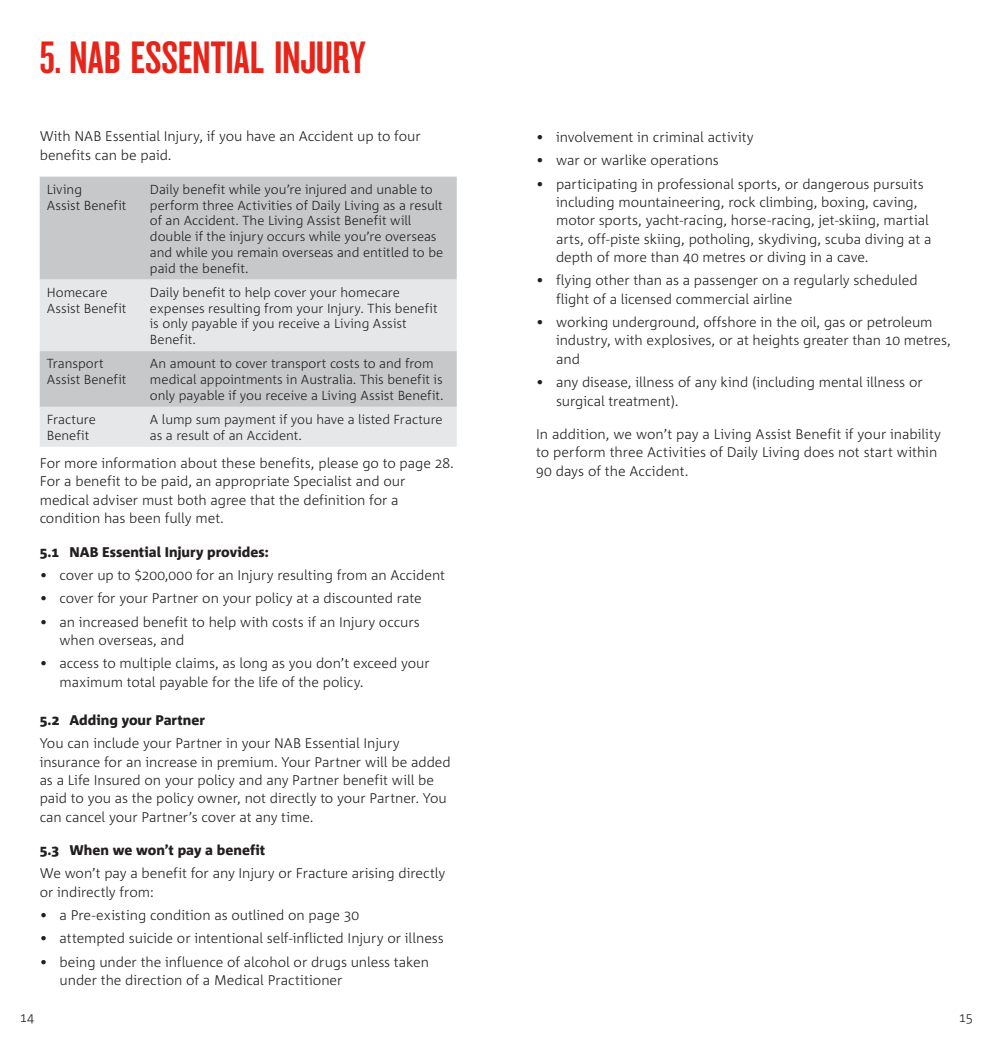
<style>
.page{position:relative;width:993px;height:1042px;background:#fff}
.page>*{position:absolute;margin:0;border:0;box-sizing:border-box;transform-origin:0 0}
.t1{font:42px "NAB Impact";color:#e72419}
.t2{font:300 14px/18.4px "Corpid";letter-spacing:-.005em;color:#231f20}
.t3{font:800 14px "Corpid";color:#231f20}
.t4{font:300 13.12px/15.8px "Corpid";letter-spacing:-.005em;color:#231f20}
</style>
<div class="page">
<div style="left:40px;top:177px;width:416px;height:103px;background:#c7c8ca"></div>
<svg style="left:40px;top:280px;width:416px;height:167px;background:#dbdcde"></svg>
<h1 class="t1" style="left:40px;top:40px;width:328px">5. NAB ESSENTIAL INJURY</h1>
<p class="t2" style="left:40px;top:127px;width:382px">With NAB Essential Injury, if you have an Accident up to four benefits can be paid.</p>
<p class="t4" style="left:47px;top:181px;width:81px">Living<br>Assist Benefit</p>
<p class="t4" style="left:150px;top:181px;width:295px">Daily benefit while you’re injured and unable to perform three Activities of Daily Living as a result of an Accident. The Living Assist Benefit will double if the injury occurs while you’re overseas and while you remain overseas and entitled to be paid the benefit.</p>
<p class="t4" style="left:47px;top:284px;width:81px">Homecare<br>Assist Benefit</p>
<p class="t4" style="left:150px;top:284px;width:289px">Daily benefit to help cover your homecare expenses resulting from your Injury. This benefit is only payable if you receive a Living Assist Benefit.</p>
<p class="t4" style="left:47px;top:356px;width:81px">Transport<br>Assist Benefit</p>
<p class="t4" style="left:150px;top:356px;width:295px">An amount to cover transport costs to and from medical appointments in Australia. This benefit is only payable if you receive a Living Assist Benefit.</p>
<p class="t4" style="left:47px;top:412px;width:51px">Fracture<br>Benefit</p>
<p class="t4" style="left:150px;top:412px;width:294px">A lump sum payment if you have a listed Fracture as a result of an Accident.</p>
<p class="t2" style="left:40px;top:454px;width:415px">For more information about these benefits, please go to page 28.<br>For a benefit to be paid, an appropriate Specialist and our medical adviser must both agree that the definition for a condition has been fully met.</p>
<p class="t3" style="left:40px;top:544px;width:231px">5.1 NAB Essential Injury provides:</p>
<p class="t2" style="left:40px;top:566px;width:407px">• cover up to $200,000 for an Injury resulting from an Accident</p>
<p class="t2" style="left:40px;top:589px;width:383px">• cover for your Partner on your policy at a discounted rate</p>
<p class="t2" style="left:60px;top:612px;width:361px;text-indent:-20px">• an increased benefit to help with costs if an Injury occurs when overseas, and</p>
<p class="t2" style="left:60px;top:654px;width:371px;text-indent:-20px">• access to multiple claims, as long as you don’t exceed your maximum total payable for the life of the policy.</p>
<p class="t3" style="left:40px;top:712px;width:167px">5.2 Adding your Partner</p>
<p class="t2" style="left:40px;top:734px;width:412px">You can include your Partner in your NAB Essential Injury insurance for an increase in premium. Your Partner will be added as a Life Insured on your policy and any Partner benefit will be paid to you as the policy owner, not directly to your Partner. You can cancel your Partner’s cover at any time.</p>
<p class="t3" style="left:40px;top:842px;width:227px">5.3 When we won’t pay a benefit</p>
<p class="t2" style="left:40px;top:864px;width:407px">We won’t pay a benefit for any Injury or Fracture arising directly or indirectly from:</p>
<p class="t2" style="left:40px;top:906px;width:321px">• a Pre-existing condition as outlined on page 30</p>
<p class="t2" style="left:40px;top:929px;width:405px">• attempted suicide or intentional self-inflicted Injury or illness</p>
<p class="t2" style="left:60px;top:953px;width:371px;text-indent:-20px">• being under the influence of alcohol or drugs unless taken under the direction of a Medical Practitioner</p>
<p class="t2" style="left:536px;top:128px;width:219px">• involvement in criminal activity</p>
<p class="t2" style="left:536px;top:151px;width:184px">• war or warlike operations</p>
<p class="t2" style="left:556px;top:175px;width:377px;text-indent:-20px">• participating in professional sports, or dangerous pursuits including mountaineering, rock climbing, boxing, caving, motor sports, yacht-racing, horse-racing, jet-skiing, martial arts, off-piste skiing, potholing, skydiving, scuba diving at a depth of more than 40 metres or diving in a cave.</p>
<p class="t2" style="left:556px;top:271px;width:363px;text-indent:-20px">• flying other than as a passenger on a regularly scheduled flight of a licensed commercial airline</p>
<p class="t2" style="left:556px;top:313px;width:396px;text-indent:-20px">• working underground, offshore in the oil, gas or petroleum industry, with explosives, or at heights greater than 10 metres, and</p>
<p class="t2" style="left:556px;top:373px;width:368px;text-indent:-20px">• any disease, illness of any kind (including mental illness or surgical treatment).</p>
<p class="t2" style="left:536px;top:425px;width:406px">In addition, we won’t pay a Living Assist Benefit if your inability to perform three Activities of Daily Living does not start within<br>90 days of the Accident.</p>
</div>
